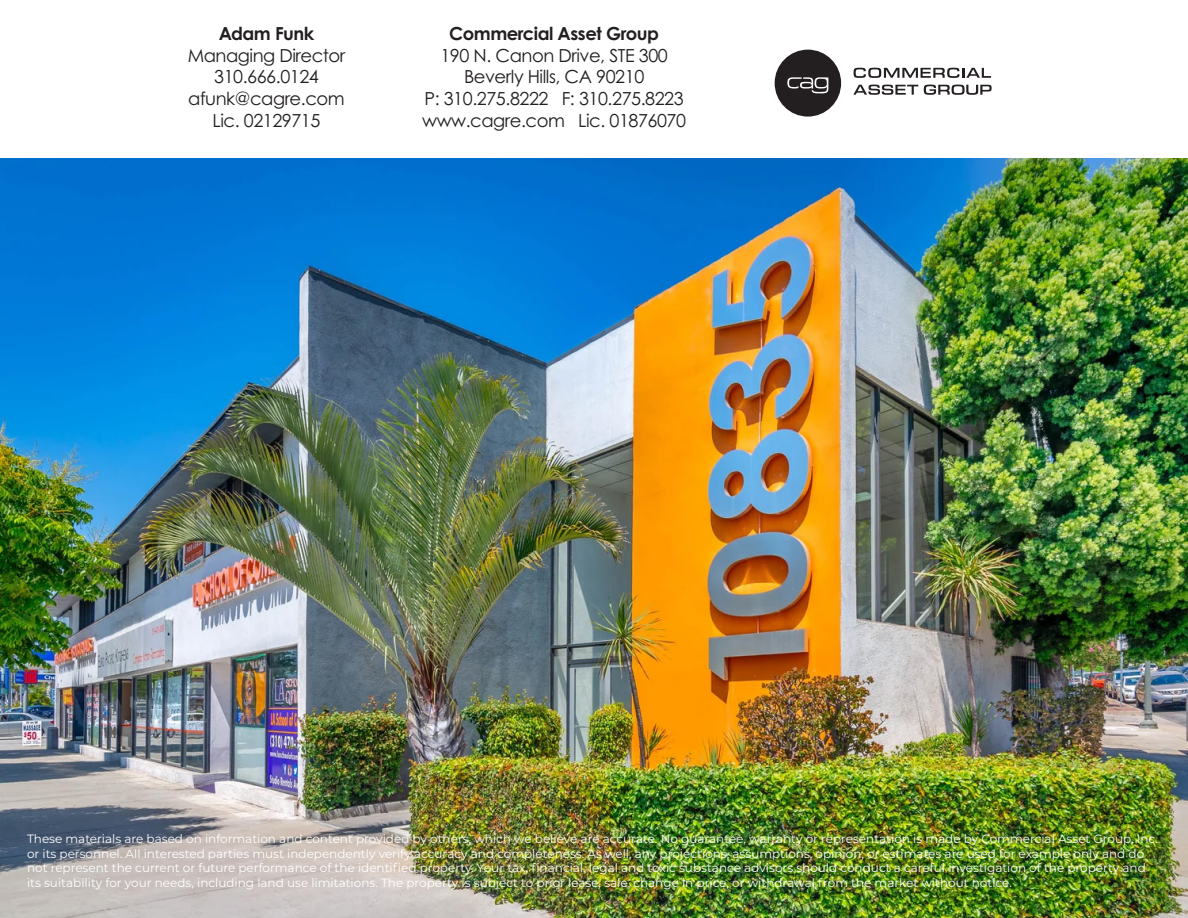
<style>
.page{position:relative;width:1188px;height:918px;background:#fff}
.page>*{position:absolute;margin:0;border:0;box-sizing:border-box;transform-origin:0 0}
.t1{font:18px "Century Gothic Pro";letter-spacing:-.025em;color:#231f20}
.t2{font:700 18px "Century Gothic Pro";letter-spacing:-.025em;color:#231f20}
.t3{font:12px/14.4px "Montserrat";color:#fff}
</style>
<div class="page">
<img style="left:0;top:159px;width:1188px;height:759px">
<svg style="left:775px;top:50px;width:66px;height:67px"></svg>
<svg style="left:853px;top:85px;width:65px;height:10px"></svg>
<svg style="left:924px;top:85px;width:68px;height:10px"></svg>
<svg style="left:854px;top:68px;width:137px;height:10px"></svg>
<p class="t2" style="left:219px;top:22px;width:97px">Adam Funk</p>
<p class="t1" style="left:188px;top:44px;width:159px">Managing Director</p>
<p class="t1" style="left:214px;top:66px;width:106px">310.666.0124</p>
<p class="t1" style="left:188px;top:88px;width:158px">afunk@cagre.com</p>
<p class="t1" style="left:213px;top:109px;width:109px">Lic. 02129715</p>
<p class="t2" style="left:449px;top:22px;width:211px">Commercial Asset Group</p>
<p class="t1" style="left:440px;top:44px;width:229px">190 N. Canon Drive, STE 300</p>
<p class="t1" style="left:464px;top:66px;width:182px">Beverly Hills, CA 90210</p>
<p class="t1" style="left:425px;top:88px;width:261px">P: 310.275.8222 F: 310.275.8223</p>
<p class="t1" style="left:422px;top:109px;width:265px">www.cagre.com Lic. 01876070</p>
<p class="t3" style="left:27px;top:831px;width:1133px">These materials are based on information and content provided by others, which we believe are accurate. No guarantee, warranty or representation is made by Commercial Asset Group, Inc. or its personnel. All interested parties must independently verify accuracy and completeness. As well, any projections, assumptions, opinion, or estimates are used for example only and do not represent the current or future performance of the identified property. Your tax, financial, legal and toxic substance advisors should conduct a careful investigation of the property and its suitability for your needs, including land use limitations. The property is subject to prior lease, sale, change in price, or withdrawal from the market without notice.</p>
</div>
